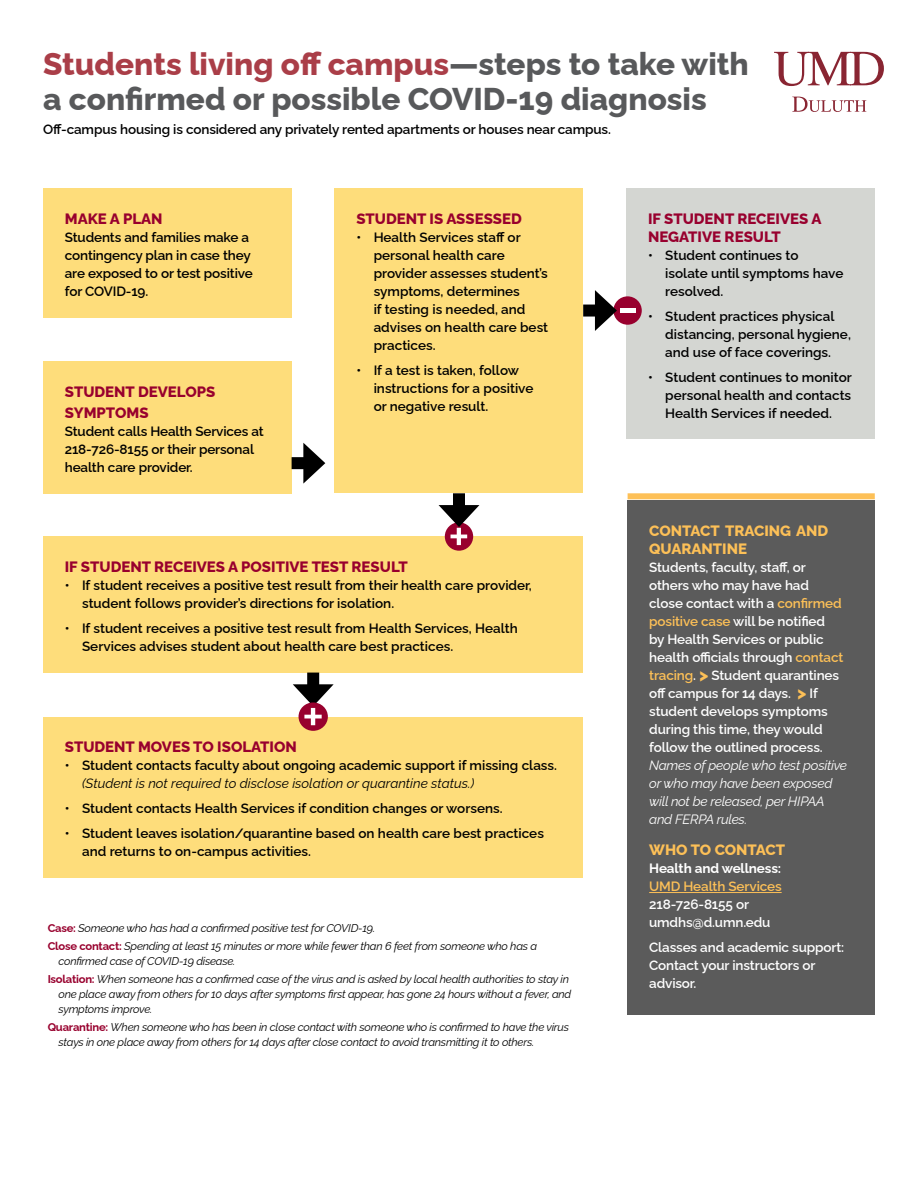
<style>
.page{position:relative;width:918px;height:1188px;background:#fff}
.page>*{position:absolute;margin:0;border:0;box-sizing:border-box;transform-origin:0 0}
.t1{font:800 31.5px/34.5px "Raleway";color:#58595b}
.t2{font:800 15px/21px "Raleway";color:#98002e}
.t3{font:800 15px/18px "Raleway";color:#fdc057}
.t4{font:600 13.5px/18px "Raleway";color:#000}
.t5{font:600 13.5px/18px "Raleway";letter-spacing:-.01em;color:#fff}
.t6{font:italic 13.5px/18px "Raleway";letter-spacing:-.02em;color:#fff}
.t7{font:italic 13.5px "Raleway";color:#000}
.t8{font:700 13.5px "Raleway";letter-spacing:-.01em;color:#fff}
.t9{font:600 13.5px "Raleway";letter-spacing:-.01em;color:#fdc057}
.t10{font:italic 11.25px/18px "Raleway";letter-spacing:-.02em;color:#000}
.s1{color:#aa3e48}
.s2{font-weight:700;font-style:normal;color:#98002e}
.s3{color:#fdc057}
.s4{font-weight:800;font-size:18px;color:#fdc057}
</style>
<div class="page">
<div style="left:43px;top:537px;width:540px;height:136px;background:#fedd7b"></div>
<div style="left:43px;top:361px;width:249px;height:132px;background:#fedd7b"></div>
<div style="left:43px;top:189px;width:249px;height:129px;background:#fedd7b"></div>
<div style="left:335px;top:189px;width:248px;height:304px;background:#fedd7b"></div>
<div style="left:626px;top:189px;width:249px;height:250px;background:#d4d6d2"></div>
<div style="left:628px;top:500px;width:247px;height:514px;background:#5b5b5b"></div>
<hr style="left:649px;top:892px;width:133px;height:1px;background:#fdc057">
<svg style="left:445px;top:522px;width:28px;height:29px"></svg>
<div style="left:613px;top:296px;width:29px;height:29px;background:#98002e;border-radius:50%"></div>
<div style="left:620px;top:308px;width:15px;height:5px;background:#fff"></div>
<div style="left:453px;top:493px;width:12px;height:21px;background:#000"></div>
<svg style="left:439px;top:505px;width:40px;height:40px"></svg>
<div style="left:307px;top:673px;width:12px;height:20px;background:#000"></div>
<div style="left:583px;top:305px;width:21px;height:12px;background:#000"></div>
<svg style="left:595px;top:290px;width:22px;height:41px"></svg>
<div style="left:292px;top:457px;width:20px;height:12px;background:#000"></div>
<svg style="left:303px;top:443px;width:22px;height:41px"></svg>
<div style="left:628px;top:493px;width:247px;height:6px;background:#fdc057"></div>
<div style="left:43px;top:717px;width:540px;height:160px;background:#fedd7b"></div>
<svg style="left:299px;top:702px;width:29px;height:29px"></svg>
<svg style="left:293px;top:684px;width:41px;height:41px"></svg>
<svg style="left:774px;top:52px;width:110px;height:34px"></svg>
<svg style="left:792px;top:97px;width:74px;height:15px"></svg>
<h1 class="t1" style="left:43px;top:43px;width:707px"><span class="s1">Students living off campus</span>—steps to take with a confirmed or possible COVID-19 diagnosis</h1>
<p class="t4" style="left:43px;top:119px;width:569px">Off-campus housing is considered any privately rented apartments or houses near campus.</p>
<p class="t2" style="left:65px;top:207px;width:99px">MAKE A PLAN</p>
<p class="t4" style="left:65px;top:227px;width:190px">Students and families make a contingency plan in case they are exposed to or test positive for COVID-19.</p>
<p class="t2" style="left:65px;top:379px;width:152px">STUDENT DEVELOPS<br>SYMPTOMS</p>
<p class="t4" style="left:65px;top:420px;width:201px">Student calls Health Services at<br>218-726-8155 or their personal health care provider.</p>
<p class="t2" style="left:356px;top:207px;width:167px">STUDENT IS ASSESSED</p>
<p class="t4" style="left:374px;top:227px;width:176px;text-indent:-17px">• Health Services staff or personal health care provider assesses student’s symptoms, determines<br>if testing is needed, and advises on health care best practices.</p>
<p class="t4" style="left:374px;top:360px;width:161px;text-indent:-17px">• If a test is taken, follow instructions for a positive or negative result.</p>
<p class="t2" style="left:65px;top:555px;width:344px">IF STUDENT RECEIVES A POSITIVE TEST RESULT</p>
<p class="t4" style="left:82px;top:575px;width:451px;text-indent:-17px">• If student receives a positive test result from their health care provider, student follows provider’s directions for isolation.</p>
<p class="t4" style="left:82px;top:618px;width:437px;text-indent:-17px">• If student receives a positive test result from Health Services, Health<br>Services advises student about health care best practices.</p>
<p class="t2" style="left:65px;top:735px;width:234px">STUDENT MOVES TO ISOLATION</p>
<p class="t4" style="left:65px;top:755px;width:494px">• Student contacts faculty about ongoing academic support if missing class.</p>
<p class="t7" style="left:82px;top:773px;width:394px">(Student is not required to disclose isolation or quarantine status.)</p>
<p class="t4" style="left:65px;top:798px;width:439px">• Student contacts Health Services if condition changes or worsens.</p>
<p class="t4" style="left:82px;top:823px;width:463px;text-indent:-17px">• Student leaves isolation/quarantine based on health care best practices and returns to on-campus activities.</p>
<p class="t10" style="left:48px;top:918px;width:491px"><span class="s2">Case:</span> Someone who has had a confirmed positive test for COVID-19.<br><span class="s2">Close contact:</span> Spending at least 15 minutes or more while fewer than 6 feet from someone who has a</p>
<p class="t10" style="left:48px;top:951px;width:523px;text-indent:11px">confirmed case of COVID-19 disease.<br><span class="s2">Isolation:</span> When someone has a confirmed case of the virus and is asked by local health authorities to stay in</p>
<p class="t10" style="left:58px;top:985px;width:514px;line-height:15px">one place away from others for 10 days after symptoms first appear, has gone 24 hours without a fever, and symptoms improve.</p>
<p class="t10" style="left:58px;top:1018px;width:512px;line-height:15px;text-indent:-11px"><span class="s2">Quarantine:</span> When someone who has been in close contact with someone who is confirmed to have the virus stays in one place away from others for 14 days after close contact to avoid transmitting it to others.</p>
<p class="t2" style="left:648px;top:208px;width:175px;line-height:18px">IF STUDENT RECEIVES A<br>NEGATIVE RESULT</p>
<p class="t4" style="left:665px;top:245px;width:180px;text-indent:-17px">• Student continues to isolate until symptoms have resolved.</p>
<p class="t4" style="left:665px;top:306px;width:187px;text-indent:-17px">• Student practices physical distancing, personal hygiene, and use of face coverings.</p>
<p class="t4" style="left:665px;top:366px;width:188px;text-align:justify;text-indent:-17px">• Student continues to monitor personal health and contacts Health Services if needed.</p>
<p class="t3" style="left:649px;top:520px;width:181px">CONTACT TRACING AND<br>QUARANTINE</p>
<p class="t5" style="left:649px;top:556px;width:196px">Students, faculty, staff, or others who may have had close contact with a <span class="s3">confirmed positive case</span> will be notified by Health Services or public health officials through <span class="s3">contact tracing</span>. <span class="s4">&gt;</span> Student quarantines off campus for 14 days. <span class="s4">&gt;</span> If student develops symptoms during this time, they would follow the outlined process.</p>
<p class="t6" style="left:649px;top:754px;width:199px">Names of people who test positive or who may have been exposed will not be released, per HIPAA and FERPA rules.</p>
<p class="t3" style="left:649px;top:839px;width:138px">WHO TO CONTACT</p>
<p class="t8" style="left:649px;top:858px;width:134px">Health and wellness:</p>
<p class="t9" style="left:649px;top:876px;width:134px">UMD Health Services</p>
<p class="t5" style="left:649px;top:894px;width:123px">218-726-8155 or umdhs@d.umn.edu</p>
<p class="t5" style="left:649px;top:937px;width:197px">Classes and academic support:<br>Contact your instructors or advisor.</p>
</div>
